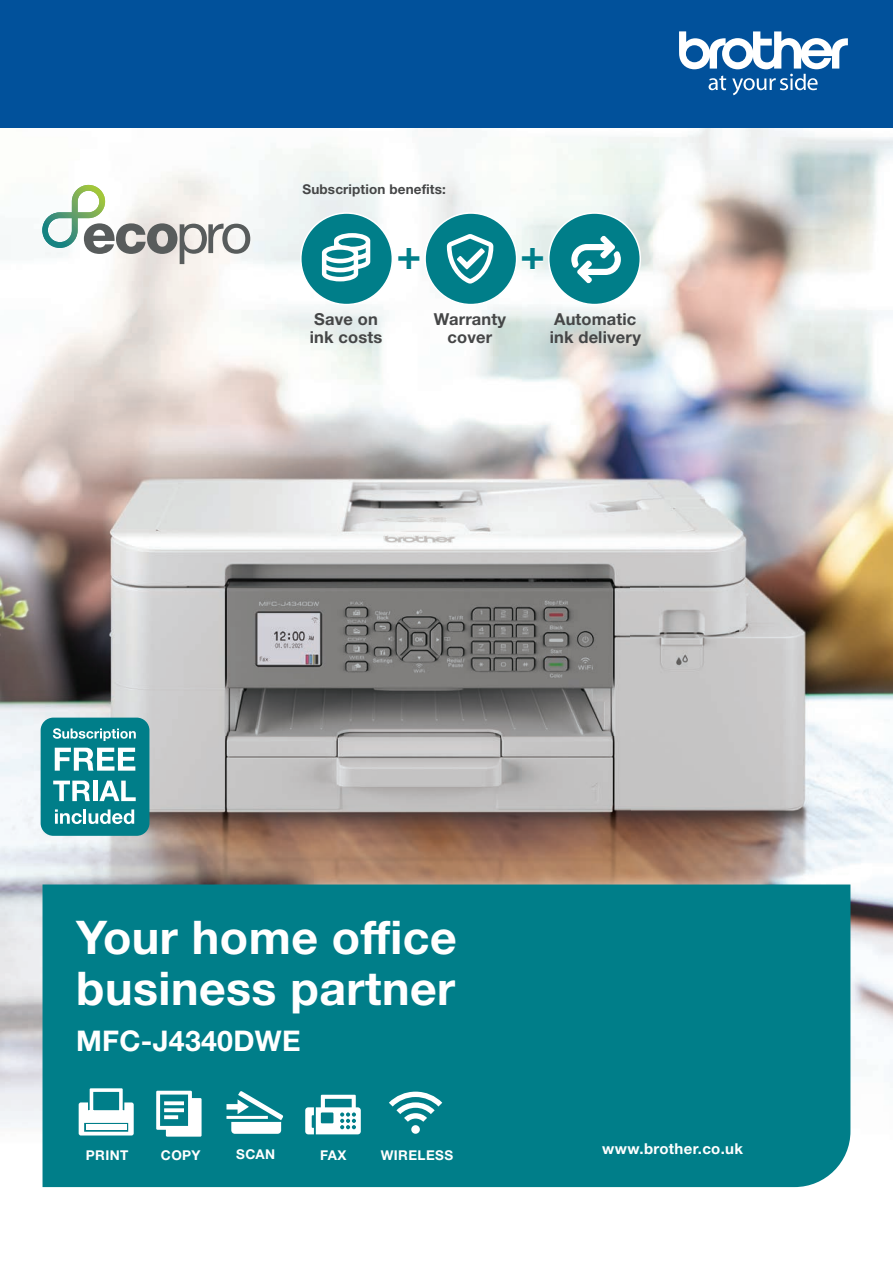
<style>
.page{position:relative;width:893px;height:1263px;background:#fff}
.page>*{position:absolute;margin:0;border:0;box-sizing:border-box;transform-origin:0 0}
.t1{font:700 46.5px/51px "Helvetica Neue LTW1 G";letter-spacing:.01em;color:#fff}
.t2{font:700 41.55px "Helvetica Neue LTW1 G";color:#007e89}
.t3{font:700 28.5px "Helvetica Neue LTW1 G";letter-spacing:.01em;color:#fff}
.t4{font:700 16.5px/18px "Helvetica Neue LTW1 G";letter-spacing:.01em;color:#454647}
.t5{font:700 15px "Helvetica Neue LTW1 G";letter-spacing:.02em;color:#fff}
.t6{font:500 14.1px "Helvetica Neue LTW1 G";color:#fff}
.t7{font:700 13.5px "Helvetica Neue LTW1 G";letter-spacing:.03em;color:#fff}
.t8{font:700 13.5px "Helvetica Neue LTW1 G";letter-spacing:.01em;color:#454647}
</style>
<div class="page">
<img style="left:0;top:128px;width:893px;height:1060px">
<div style="left:43px;top:884px;width:807px;height:303px;background:#007e89"></div>
<div style="left:0;top:0;width:893px;height:128px;background:#01519b"></div>
<svg style="left:679px;top:31px;width:169px;height:64px"></svg>
<svg style="left:226px;top:1091px;width:57px;height:43px"></svg>
<svg style="left:79px;top:1088px;width:55px;height:47px"></svg>
<div style="left:86px;top:1124px;width:41px;height:6px;background:#fff"></div>
<svg style="left:156px;top:1091px;width:46px;height:46px"></svg>
<svg style="left:305px;top:1095px;width:56px;height:39px"></svg>
<svg style="left:389px;top:1091px;width:53px;height:43px"></svg>
<svg style="left:42px;top:185px;width:208px;height:79px"></svg>
<svg style="left:41px;top:718px;width:108px;height:118px"></svg>
<svg style="left:399px;top:212px;width:118px;height:93px"></svg>
<svg style="left:523px;top:212px;width:118px;height:93px"></svg>
<svg style="left:300px;top:212px;width:93px;height:93px"></svg>
<p class="t8" style="left:303px;top:181px;width:145px">Subscription benefits:</p>
<h2 class="t2" style="left:396px;top:228px;width:26px">+</h2>
<h2 class="t2" style="left:520px;top:228px;width:26px">+</h2>
<p class="t4" style="left:310px;top:310px;width:74px">Save on ink costs</p>
<p class="t4" style="left:434px;top:310px;width:74px;text-align:center">Warranty cover</p>
<p class="t4" style="left:550px;top:310px;width:93px">Automatic ink delivery</p>
<h1 class="t1" style="left:76px;top:911px;width:382px">Your home office business partner</h1>
<h3 class="t3" style="left:76px;top:1024px;width:226px">MFC-J4340DWE</h3>
<p class="t6" style="left:380px;top:1140px;width:72px">WIRELESS</p>
<p class="t7" style="left:86px;top:1146px;width:44px">PRINT</p>
<p class="t7" style="left:161px;top:1146px;width:41px">COPY</p>
<p class="t7" style="left:236px;top:1145px;width:40px">SCAN</p>
<p class="t7" style="left:320px;top:1146px;width:28px">FAX</p>
<p class="t7" style="left:381px;top:1146px;width:74px">WIRELESS</p>
<p class="t5" style="left:602px;top:1139px;width:142px">www.brother.co.uk</p>
</div>
